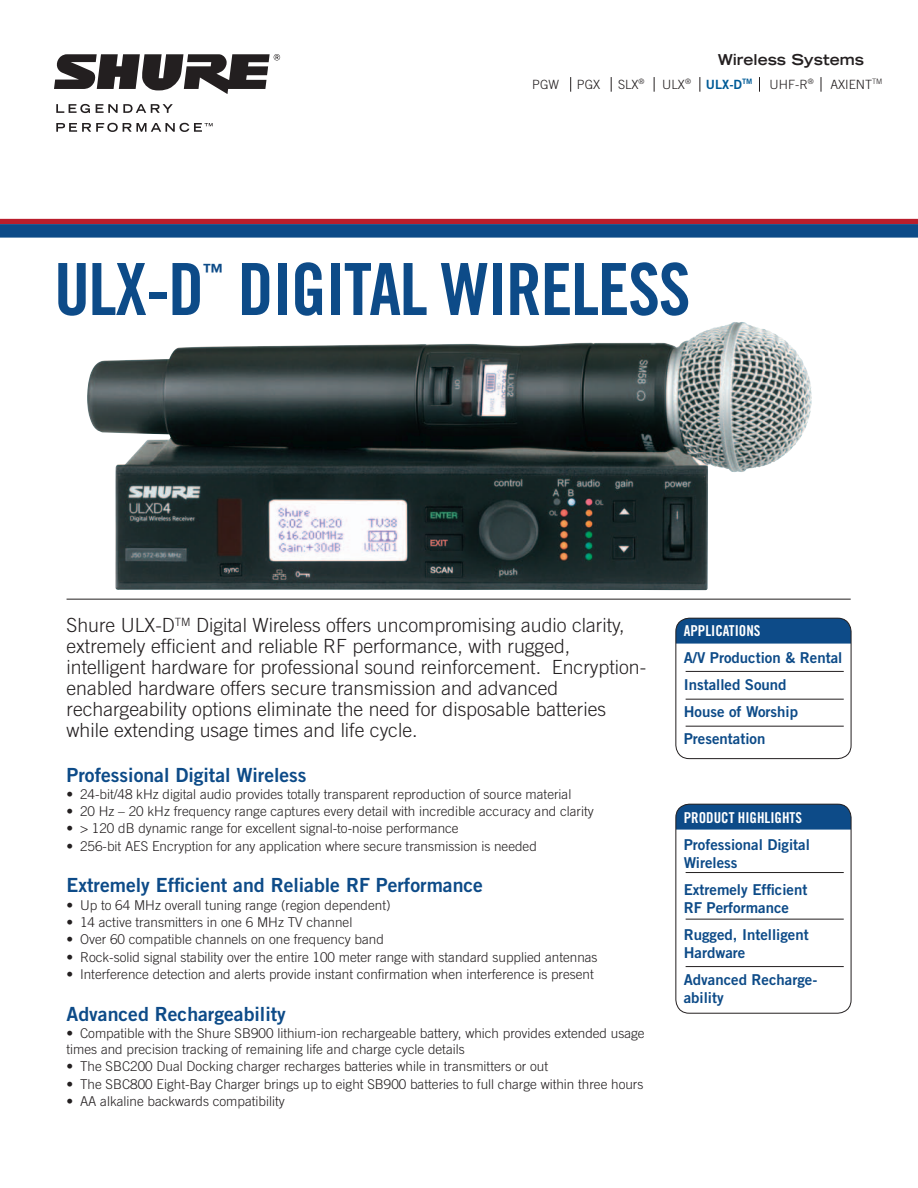
<style>
.page{position:relative;width:918px;height:1188px;background:#fff}
.page>*{position:absolute;margin:0;border:0;box-sizing:border-box;transform-origin:0 0}
.t1{font:72px "Trade Gothic LT Std Bd Cn 20";letter-spacing:-.02em;color:#0d4b88}
.t2{font:21px "Trade Gothic LT Std Bd Cn 20";color:#0d4b88}
.t3{font:300 19.5px/21px "Trade Gothic";color:#231f20}
.t4{font:19.5px "Trade Gothic LT Std Bd 2";color:#0d4b88}
.t5{font:15px/18px "Trade Gothic LT Std Bd 2";color:#0d4b88}
.t6{font:15px "Trade Gothic LT Std Bd Cn 20";color:#fff}
.t7{font:700 expanded 15px "Trade Gothic LT Std";color:#231f20}
.t8{font:300 13.5px/16.2px "Trade Gothic";color:#231f20}
.t9{font:300 12.75px "Trade Gothic";color:#231f20}
.t10{font:12.75px "Trade Gothic LT Std Bd 2";color:#005b97}
.s1{font-family:"Trade Gothic";font-weight:300;color:#231f20}
</style>
<div class="page">
<div style="left:676px;top:804px;width:175px;height:26px;background:#0d4b88"></div>
<div style="left:675px;top:804px;width:176px;height:210px;border:1px solid #231f20;border-radius:14px"></div>
<svg style="left:54px;top:54px;width:226px;height:40px"></svg>
<svg style="left:56px;top:104px;width:34px;height:9px"></svg>
<svg style="left:96px;top:104px;width:77px;height:9px"></svg>
<svg style="left:56px;top:123px;width:157px;height:9px"></svg>
<div style="left:0;top:219px;width:918px;height:5px;background:#ba1e2c"></div>
<div style="left:0;top:224px;width:918px;height:14px;background:#0d4b88"></div>
<svg style="left:611px;top:77px;width:1px;height:15px"></svg>
<svg style="left:570px;top:77px;width:1px;height:15px"></svg>
<svg style="left:654px;top:77px;width:1px;height:15px"></svg>
<svg style="left:699px;top:77px;width:1px;height:15px"></svg>
<svg style="left:759px;top:77px;width:1px;height:15px"></svg>
<svg style="left:821px;top:77px;width:1px;height:15px"></svg>
<div style="left:676px;top:618px;width:175px;height:26px;background:#0d4b88"></div>
<hr style="left:67px;top:599px;width:784px;height:1px;background:#231f20">
<div style="left:675px;top:618px;width:176px;height:141px;border:1px solid #231f20;border-radius:14px"></div>
<hr style="left:686px;top:671px;width:158px;height:1px;background:#231f20">
<hr style="left:686px;top:699px;width:158px;height:1px;background:#231f20">
<hr style="left:686px;top:726px;width:158px;height:1px;background:#231f20">
<hr style="left:686px;top:872px;width:158px;height:1px;background:#231f20">
<hr style="left:686px;top:919px;width:158px;height:1px;background:#231f20">
<hr style="left:686px;top:966px;width:158px;height:1px;background:#231f20">
<img style="left:87px;top:322px;width:705px;height:268px">
<p class="t7" style="left:718px;top:50px;width:148px">Wireless Systems</p>
<p class="t9" style="left:532px;top:77px;width:28px">PGW</p>
<p class="t9" style="left:577px;top:77px;width:25px">PGX</p>
<p class="t9" style="left:618px;top:77px;width:28px">SLX<sup>®</sup></p>
<p class="t10" style="left:662px;top:76px;width:92px"><span class="s1">ULX</span><sup>®</sup> ULX-D<sup>TM</sup></p>
<p class="t9" style="left:770px;top:77px;width:46px">UHF-R<sup>®</sup></p>
<p class="t9" style="left:830px;top:77px;width:54px">AXIENT<sup>TM</sup></p>
<h1 class="t1" style="left:54px;top:246px;width:152px">ULX-D</h1>
<h2 class="t2" style="left:203px;top:259px;width:22px">™</h2>
<h1 class="t1" style="left:238px;top:246px;width:455px">DIGITAL WIRELESS</h1>
<p class="t3" style="left:67px;top:614px;width:581px">Shure ULX-D<sup>TM</sup> Digital Wireless offers uncompromising audio clarity, extremely efficient and reliable RF performance, with rugged, intelligent hardware for professional sound reinforcement. Encryption&shy;enabled hardware offers secure transmission and advanced rechargeability options eliminate the need for disposable batteries while extending usage times and life cycle.</p>
<h3 class="t4" style="left:67px;top:763px;width:242px">Professional Digital Wireless</h3>
<p class="t8" style="left:67px;top:786px;width:506px">• 24-bit/48 kHz digital audio provides totally transparent reproduction of source material</p>
<p class="t8" style="left:67px;top:803px;width:529px">• 20 Hz – 20 kHz frequency range captures every detail with incredible accuracy and clarity</p>
<p class="t8" style="left:67px;top:820px;width:394px">• &gt; 120 dB dynamic range for excellent signal-to-noise performance</p>
<p class="t8" style="left:67px;top:838px;width:472px">• 256-bit AES Encryption for any application where secure transmission is needed</p>
<h3 class="t4" style="left:67px;top:873px;width:418px">Extremely Efficient and Reliable RF Performance</h3>
<p class="t8" style="left:67px;top:897px;width:326px">• Up to 64 MHz overall tuning range (region dependent)</p>
<p class="t8" style="left:67px;top:914px;width:287px">• 14 active transmitters in one 6 MHz TV channel</p>
<p class="t8" style="left:67px;top:931px;width:319px">• Over 60 compatible channels on one frequency band</p>
<p class="t8" style="left:67px;top:948px;width:533px">• Rock-solid signal stability over the entire 100 meter range with standard supplied antennas</p>
<p class="t8" style="left:67px;top:966px;width:529px">• Interference detection and alerts provide instant confirmation when interference is present</p>
<h3 class="t4" style="left:67px;top:1002px;width:221px">Advanced Rechargeability</h3>
<p class="t8" style="left:67px;top:1025px;width:580px">• Compatible with the Shure SB900 lithium-ion rechargeable battery, which provides extended usage times and precision tracking of remaining life and charge cycle details</p>
<p class="t8" style="left:67px;top:1058px;width:483px">• The SBC200 Dual Docking charger recharges batteries while in transmitters or out</p>
<p class="t8" style="left:67px;top:1076px;width:578px">• The SBC800 Eight-Bay Charger brings up to eight SB900 batteries to full charge within three hours</p>
<p class="t8" style="left:67px;top:1093px;width:220px">• AA alkaline backwards compatibility</p>
<p class="t6" style="left:684px;top:622px;width:14px">APPLI</p>
<p class="t6" style="left:715px;top:622px;width:46px">CATI ONS</p>
<p class="t5" style="left:684px;top:644px;width:160px;line-height:27px">A/V Production &amp; Rental<br>Installed Sound<br>House of Worship<br>Presentation</p>
<p class="t6" style="left:684px;top:808px;width:69px">PRODUCT HIGHLIGHTS</p>
<p class="t5" style="left:684px;top:835px;width:128px">Professional Digital<br>Wireless</p>
<p class="t5" style="left:684px;top:880px;width:125px">Extremely Efficient<br>RF Performance</p>
<p class="t5" style="left:684px;top:925px;width:127px">Rugged, Intelligent<br>Hardware</p>
<p class="t5" style="left:684px;top:970px;width:135px">Advanced Recharge&shy;ability</p>
</div>
